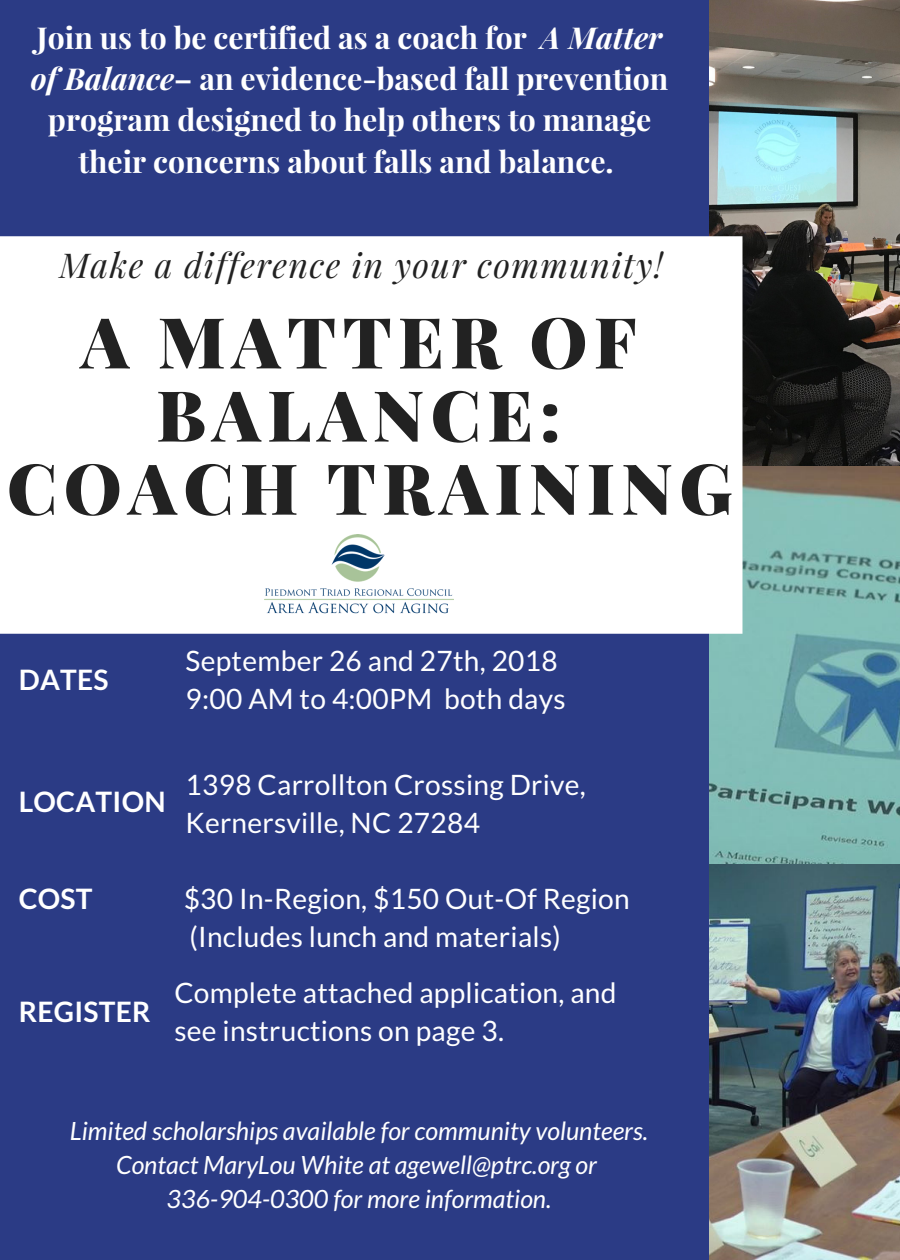
<style>
.page{position:relative;width:900px;height:1260px;background:#fff}
.page>*{position:absolute;margin:0;border:0;box-sizing:border-box;transform-origin:0 0}
.t1{font:900 70.5px/73px "Playfair Display";letter-spacing:.09em;color:#222;text-align:center}
.t2{font:italic 34.25px "Playfair Display";letter-spacing:.04em;color:#222}
.t3{font:700 30.25px/41.2px "Playfair Display";color:#fff;text-align:center}
.t4{font:28px/37.5px "Lato";letter-spacing:.01em;color:#fff}
.t5{font:700 28px "Lato";letter-spacing:.01em;color:#fff}
.t6{font:italic 25.25px/33.8px "Lato";color:#fff;text-align:center}
.s1{font-style:italic}
</style>
<div class="page">
<img style="left:709px;top:0;width:191px;height:467px">
<img style="left:709px;top:467px;width:191px;height:397px">
<img style="left:709px;top:864px;width:191px;height:396px">
<div style="left:0;top:0;width:709px;height:1260px;background:#2b3b85"></div>
<div style="left:0;top:236px;width:742px;height:398px;background:#fff"></div>
<img style="left:264px;top:534px;width:190px;height:100px">
<p class="t3" style="left:31px;top:16px;width:639px">Join us to be certified as a coach for <span class="s1">A Matter of Balance</span>– an evidence-based fall prevention program designed to help others to manage their concerns about falls and balance.</p>
<p class="t2" style="left:59px;top:241px;width:605px">Make a difference in your community!</p>
<h1 class="t1" style="left:7px;top:303px;width:727px">A MATTER OF<br>BALANCE:<br>COACH TRAINING</h1>
<p class="t5" style="left:19px;top:662px;width:91px">DATES</p>
<p class="t4" style="left:186px;top:642px;width:382px">September 26 and 27th, 2018<br>9:00 AM to 4:00PM both days</p>
<p class="t5" style="left:19px;top:784px;width:148px">LOCATION</p>
<p class="t4" style="left:186px;top:765px;width:402px">1398 Carrollton Crossing Drive,<br>Kernersville, NC 27284</p>
<p class="t5" style="left:19px;top:882px;width:75px">COST</p>
<p class="t5" style="left:19px;top:994px;width:133px">REGISTER</p>
<p class="t4" style="left:184px;top:880px;width:448px">$30 In-Region, $150 Out-Of Region (Includes lunch and materials)</p>
<p class="t4" style="left:174px;top:974px;width:444px">Complete attached application, and see instructions on page 3.</p>
<p class="t6" style="left:70px;top:1113px;width:580px">Limited scholarships available for community volunteers.<br>Contact MaryLou White at agewell@ptrc.org or<br>336-904-0300 for more information.</p>
</div>
